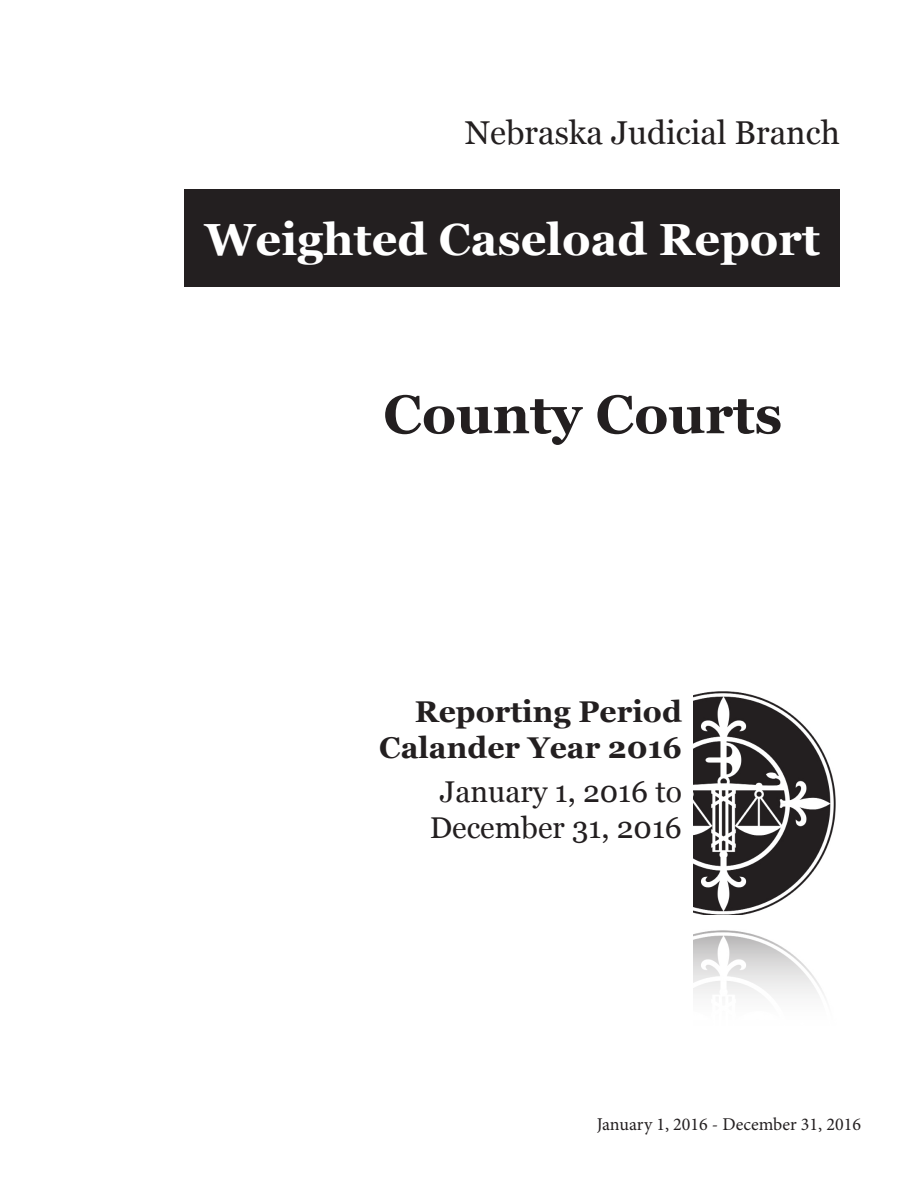
<style>
.page{position:relative;width:918px;height:1188px;background:#fff}
.page>*{position:absolute;margin:0;border:0;box-sizing:border-box;transform-origin:0 0}
.t1{font:700 54px "Georgia";color:#231f20}
.t2{font:700 45px "Georgia";color:#fff}
.t3{font:33px "Georgia";color:#231f20}
.t4{font:700 30px "Georgia";color:#231f20}
.t5{font:30px "Georgia";color:#231f20}
.t6{font:18px "Minion Pro";color:#231f20}
</style>
<div class="page">
<div style="left:185px;top:189px;width:655px;height:97px;background:#231f20"></div>
<img style="left:693px;top:691px;width:143px;height:223px">
<img style="left:693px;top:930px;width:131px;height:65px">
<p class="t3" style="left:465px;top:112px;width:377px">Nebraska Judicial Branch</p>
<p class="t2" style="left:205px;top:210px;width:616px">Weighted Caseload Report</p>
<p class="t1" style="left:383px;top:380px;width:401px">County Courts</p>
<p class="t4" style="left:415px;top:693px;width:269px">Reporting Period</p>
<p class="t4" style="left:379px;top:729px;width:304px">Calander Year 2016</p>
<p class="t5" style="left:440px;top:774px;width:244px">January 1, 2016 to</p>
<p class="t5" style="left:430px;top:810px;width:254px">December 31, 2016</p>
<p class="t6" style="left:597px;top:1112px;width:266px">January 1, 2016 - December 31, 2016</p>
</div>
